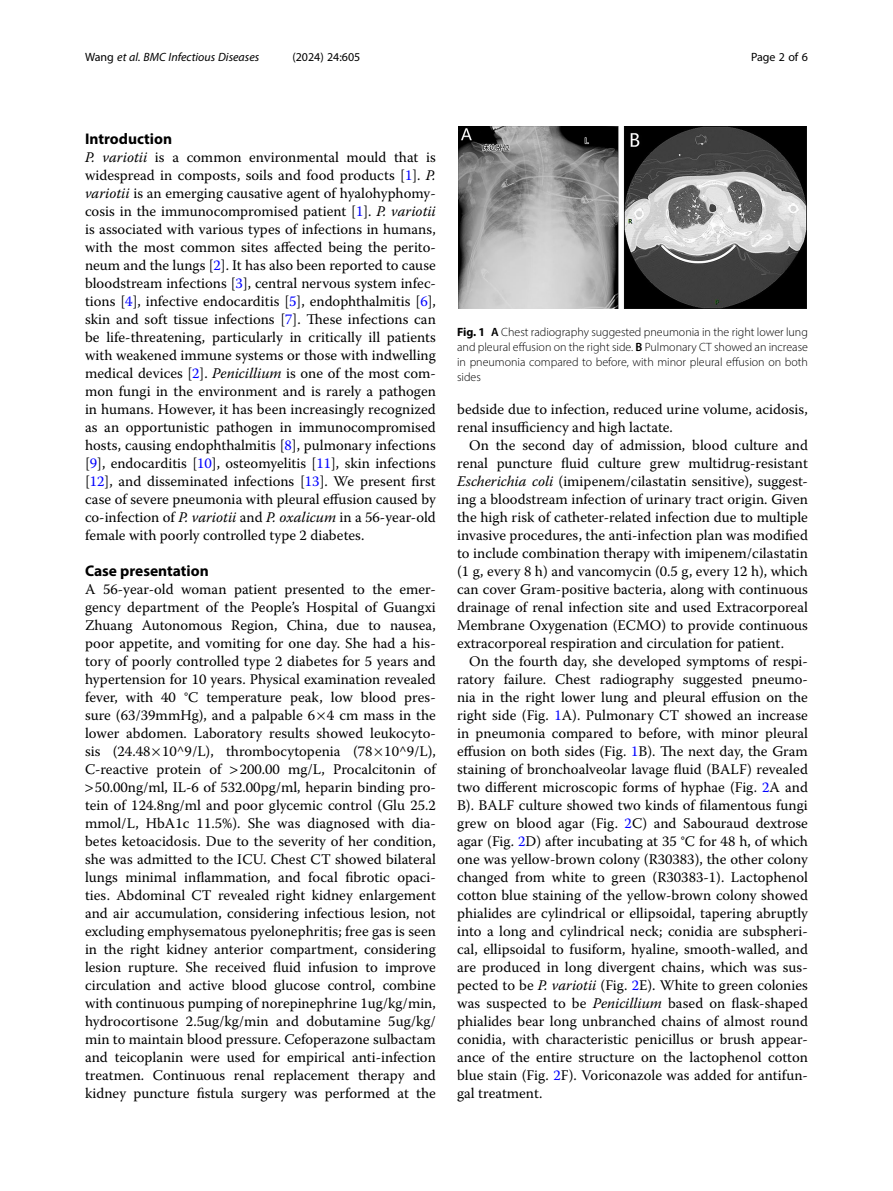
<style>
.page{position:relative;width:893px;height:1191px;background:#fff}
.page>*{position:absolute;margin:0;border:0;box-sizing:border-box;transform-origin:0 0}
.Head_1{font:700 15.45px "Myriad Pro";color:#000}
.Body_Text{font:14.7px/18px "Warnock Pro";color:#000;text-align:justify}
.Body_Text_Indent{font:14.7px/18px "Warnock Pro";color:#000;text-align:justify}
.Figure_Caption{font:300 12px/15px "Myriad Pro";color:#000;text-align:justify}
.t1{font:italic 12px "Myriad Pro";color:#000}
.t2{font:12px "Myriad Pro";color:#000}
.s1{font-style:normal}
.s2{font-style:italic}
.s3{color:#00f}
.s4{font-weight:700}
.s5{font-weight:600}
</style>
<div class="page">
<img style="left:458px;top:126px;width:349px;height:183px">
<p class="t1" style="left:85px;top:50px;width:176px"><span class="s1">Wang</span> et al. BMC Infectious Diseases</p>
<p class="t2" style="left:292px;top:50px;width:70px">(2024) 24:605</p>
<p class="t2" style="left:751px;top:50px;width:58px">Page 2 of 6</p>
<p class="Head_1" style="left:85px;top:129px;width:89px">Introduction</p>
<p class="Body_Text" style="left:85px;top:148px;width:352px"><span class="s2">P. variotii</span> is a common environmental mould that is widespread in composts, soils and food products [<span class="s3">1</span>]. <span class="s2">P. variotii</span> is an emerging causative agent of hyalohyphomy&shy;cosis in the immunocompromised patient [<span class="s3">1</span>]. <span class="s2">P. variotii </span>is associated with various types of infections in humans, with the most common sites affected being the perito&shy;neum and the lungs [<span class="s3">2</span>]. It has also been reported to cause bloodstream infections [<span class="s3">3</span>], central nervous system infec&shy;tions [<span class="s3">4</span>], infective endocarditis [<span class="s3">5</span>], endophthalmitis [<span class="s3">6</span>], skin and soft tissue infections [<span class="s3">7</span>]. These infections can be life-threatening, particularly in critically ill patients with weakened immune systems or those with indwelling medical devices [<span class="s3">2</span>]. <span class="s2">Penicillium</span> is one of the most com&shy;mon fungi in the environment and is rarely a pathogen in humans. However, it has been increasingly recognized as an opportunistic pathogen in immunocompromised hosts, causing endophthalmitis [<span class="s3">8</span>], pulmonary infections [<span class="s3">9</span>], endocarditis [<span class="s3">10</span>], osteomyelitis [<span class="s3">11</span>], skin infections [<span class="s3">12</span>], and disseminated infections [<span class="s3">13</span>]. We present first case of severe pneumonia with pleural effusion caused by co-infection of <span class="s2">P. variotii</span> and <span class="s2">P. oxalicum</span> in a 56-year-old female with poorly controlled type 2 diabetes.</p>
<p class="Head_1" style="left:85px;top:561px;width:125px">Case presentation</p>
<p class="Body_Text" style="left:85px;top:580px;width:352px;text-align:right">A 56-year-old woman patient presented to the emer&shy;gency department of the People’s Hospital of Guangxi Zhuang Autonomous Region, China, due to nausea, poor appetite, and vomiting for one day. She had a his&shy;tory of poorly controlled type 2 diabetes for 5 years and hypertension for 10 years. Physical examination revealed fever, with 40 °C temperature peak, low blood pres&shy;sure (63/39mmHg), and a palpable 6 4 cm mass in the lower abdomen. Laboratory results showed leukocyto&shy;sis (24.48 10^9/L), thrombocytopenia (78 10^9/L), C-reactive protein of 200.00 mg/L, Procalcitonin of 50.00ng/ml, IL-6 of 532.00pg/ml, heparin binding pro&shy;tein of 124.8ng/ml and poor glycemic control (Glu 25.2 mmol/L, HbA1c 11.5%). She was diagnosed with dia&shy;betes ketoacidosis. Due to the severity of her condition, she was admitted to the ICU. Chest CT showed bilateral lungs minimal inflammation, and focal fibrotic opaci&shy;ties. Abdominal CT revealed right kidney enlargement and air accumulation, considering infectious lesion, not excluding emphysematous pyelonephritis; free gas is seen in the right kidney anterior compartment, considering lesion rupture. She received fluid infusion to improve circulation and active blood glucose control, combine with continuous pumping of norepinephrine 1ug/kg/min, hydrocortisone 2.5ug/kg/min and dobutamine 5ug/kg/ min to maintain blood pressure. Cefoperazone sulbactam and teicoplanin were used for empirical anti-infection treatmen. Continuous renal replacement therapy and kidney puncture fistula surgery was performed at the</p>
<p class="Figure_Caption" style="left:457px;top:324px;width:352px"><span class="s4">Fig. 1</span> <span class="s5">A</span> Chest radiography suggested pneumonia in the right lower lung and pleural effusion on the right side. <span class="s5">B</span> Pulmonary CT showed an increase in pneumonia compared to before, with minor pleural effusion on both sides</p>
<p class="Body_Text" style="left:457px;top:400px;width:352px">bedside due to infection, reduced urine volume, acidosis, renal insufficiency and high lactate.</p>
<p class="Body_Text_Indent" style="left:457px;top:436px;width:352px;text-indent:12px">On the second day of admission, blood culture and renal puncture fluid culture grew multidrug-resistant <span class="s2">Escherichia coli</span> (imipenem/cilastatin sensitive), suggest&shy;ing a bloodstream infection of urinary tract origin. Given the high risk of catheter-related infection due to multiple invasive procedures, the anti-infection plan was modified to include combination therapy with imipenem/cilastatin (1 g, every 8 h) and vancomycin (0.5 g, every 12 h), which can cover Gram-positive bacteria, along with continuous drainage of renal infection site and used Extracorporeal Membrane Oxygenation (ECMO) to provide continuous extracorporeal respiration and circulation for patient.</p>
<p class="Body_Text_Indent" style="left:457px;top:652px;width:352px;text-indent:12px">On the fourth day, she developed symptoms of respi&shy;ratory failure. Chest radiography suggested pneumo&shy;nia in the right lower lung and pleural effusion on the right side (Fig. <span class="s3">1</span>A). Pulmonary CT showed an increase in pneumonia compared to before, with minor pleural effusion on both sides (Fig. <span class="s3">1</span>B). The next day, the Gram staining of bronchoalveolar lavage fluid (BALF) revealed two different microscopic forms of hyphae (Fig. <span class="s3">2</span>A and B). BALF culture showed two kinds of filamentous fungi grew on blood agar (Fig. <span class="s3">2</span>C) and Sabouraud dextrose agar (Fig. <span class="s3">2</span>D) after incubating at 35 °C for 48 h, of which one was yellow-brown colony (R30383), the other colony changed from white to green (R30383-1). Lactophenol cotton blue staining of the yellow-brown colony showed phialides are cylindrical or ellipsoidal, tapering abruptly into a long and cylindrical neck; conidia are subspheri&shy;cal, ellipsoidal to fusiform, hyaline, smooth-walled, and are produced in long divergent chains, which was sus&shy;pected to be <span class="s2">P. variotii</span> (Fig. <span class="s3">2</span>E). White to green colonies was suspected to be <span class="s2">Penicillium</span> based on flask-shaped phialides bear long unbranched chains of almost round conidia, with characteristic penicillus or brush appear&shy;ance of the entire structure on the lactophenol cotton blue stain (Fig. <span class="s3">2</span>F). Voriconazole was added for antifun&shy;gal treatment.</p>
</div>
